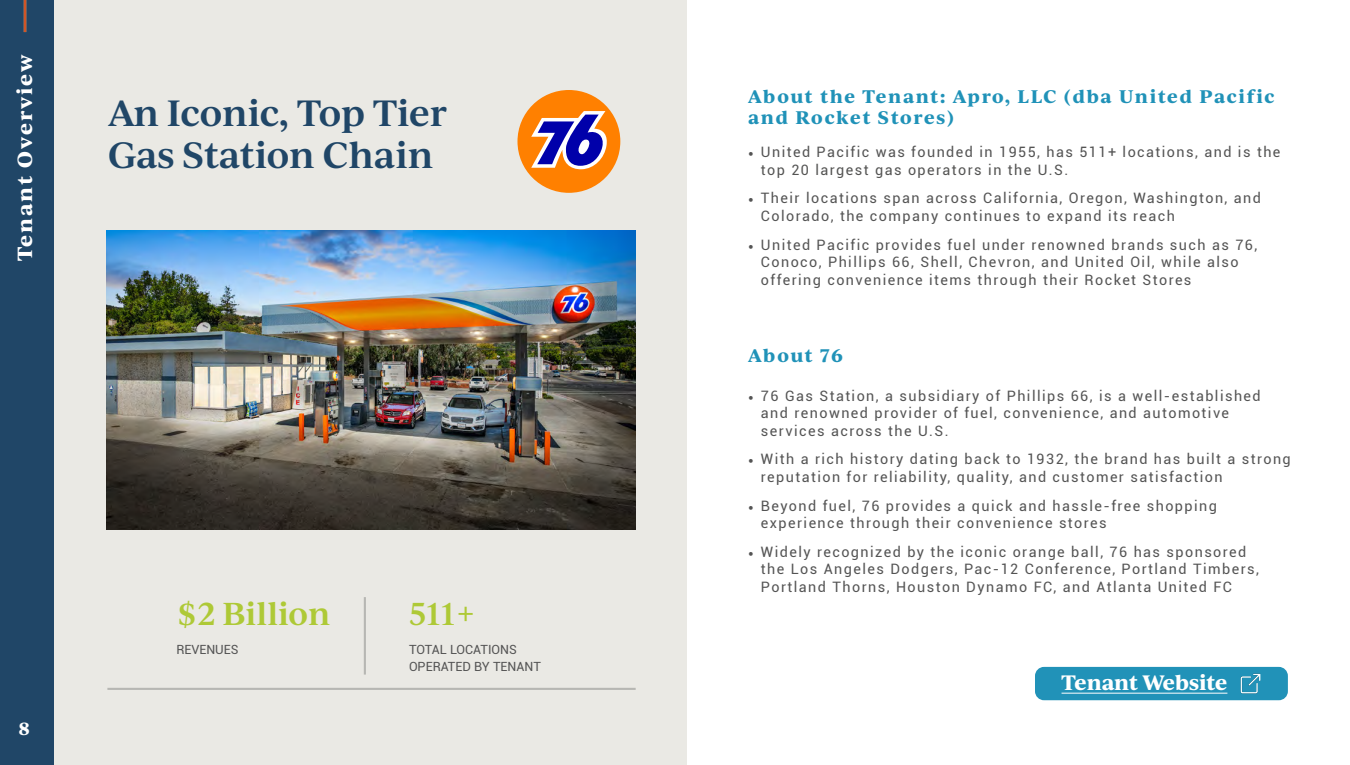
<style>
.page{position:relative;width:1350px;height:765px;background:#fff}
.page>*{position:absolute;margin:0;border:0;box-sizing:border-box;transform-origin:0 0}
.t1{font:600 35px/42px "Ivy Journal";color:#204667}
.t2{font:600 30.38px "Ivy Journal";color:#aec936}
.t3{font:700 20px "Ivy Journal";letter-spacing:-.02em;color:#fff}
.t4{font:700 19.75px "Ivy Journal";letter-spacing:.085em;color:#fff}
.t5{font:700 17.5px/21px "Ivy Journal";letter-spacing:.085em;color:#2092b8}
.t6{font:700 16.88px "Ivy Journal";color:#fff}
.t7{font:14.38px/17.5px "Roboto";letter-spacing:.1em;color:#545454}
.t8{font:12.62px/16.9px "Roboto";color:#545454}
.s1{font-family:"Minion Pro"}
.s2{color:#545453}
</style>
<div class="page">
<div style="left:0;top:0;width:55px;height:765px;background:#204667"></div>
<div style="left:55px;top:0;width:632px;height:765px;background:#eae9e4"></div>
<img style="left:107px;top:230px;width:528px;height:299px">
<hr style="left:24px;top:0;width:2px;height:32px;background:#d05527">
<div style="left:518px;top:90px;width:102px;height:103px;background:#ff8000;border-radius:50%"></div>
<svg style="left:531px;top:111px;width:76px;height:59px"></svg>
<div style="left:1035px;top:667px;width:253px;height:33px;background:#2192b8;border-radius:9px"></div>
<hr style="left:1062px;top:693px;width:165px;height:1px;background:#fff">
<img style="left:1240px;top:673px;width:20px;height:21px">
<hr style="left:107px;top:688px;width:529px;height:2px;background:#b7b7b3">
<hr style="left:364px;top:597px;width:2px;height:78px;background:#b7b7b3">
<h3 class="t4" style="left:10px;top:261px;width:208px;rotate:-90deg">Tenant Overview</h3>
<h1 class="t1" style="left:108px;top:91px;width:340px">An Iconic, Top Tier<br>Gas Station Chain</h1>
<p class="t6" style="left:18px;top:716px;width:13px">8</p>
<h2 class="t2" style="left:176px;top:591px;width:156px">$2 Billion</h2>
<p class="t8" style="left:176px;top:641px;width:64px">REVENUES</p>
<h2 class="t2" style="left:409px;top:591px;width:69px">511+</h2>
<p class="t8" style="left:409px;top:641px;width:133px">TOTAL LOCATIONS<br>OPERATED BY TENANT</p>
<p class="t5" style="left:748px;top:86px;width:528px">About the Tenant: Apro, LLC (dba United Pacific and Rocket Stores)</p>
<p class="t7" style="left:761px;top:143px;width:521px;text-indent:-13px"><span class="s1">•</span> United Pacific was founded in 1955, has 511+ locations, and is <span class="s2">the top 20 largest gas operators in the U.S.</span></p>
<p class="t7" style="left:761px;top:189px;width:502px;text-indent:-13px"><span class="s1">•</span> Their locations span across California, Oregon, Washington, and<br>Colorado, the company continues to expand its reach</p>
<p class="t7" style="left:761px;top:235px;width:498px;text-indent:-13px"><span class="s1">•</span> United Pacific provides fuel under renowned brands such as 76,<br>Conoco, Phillips 66, Shell, Chevron, and United Oil, while also offering convenience items through their Rocket Stores</p>
<p class="t5" style="left:748px;top:344px;width:96px">About 76</p>
<p class="t7" style="left:761px;top:386px;width:501px;text-indent:-13px"><span class="s1">•</span> 76 Gas Station, a subsidiary of Phillips 66, is a well-established and renowned provider of fuel, convenience, and automotive services across the U.S.</p>
<p class="t7" style="left:761px;top:450px;width:531px;text-indent:-13px"><span class="s1">•</span> With a rich history dating back to 1932, the brand has built a strong reputation for reliability, quality, and customer satisfaction</p>
<p class="t7" style="left:761px;top:496px;width:458px;text-indent:-13px"><span class="s1">•</span> Beyond fuel, 76 provides a quick and hassle-free shopping experience through their convenience stores</p>
<p class="t7" style="left:761px;top:543px;width:500px;text-indent:-13px"><span class="s1">•</span> Widely recognized by the iconic orange ball, 76 has sponsored the Los Angeles Dodgers, Pac-12 Conference, Portland Timbers,<br>Portland Thorns, Houston Dynamo FC, and Atlanta United FC</p>
<h3 class="t3" style="left:1062px;top:667px;width:167px">Tenant Website</h3>
</div>
